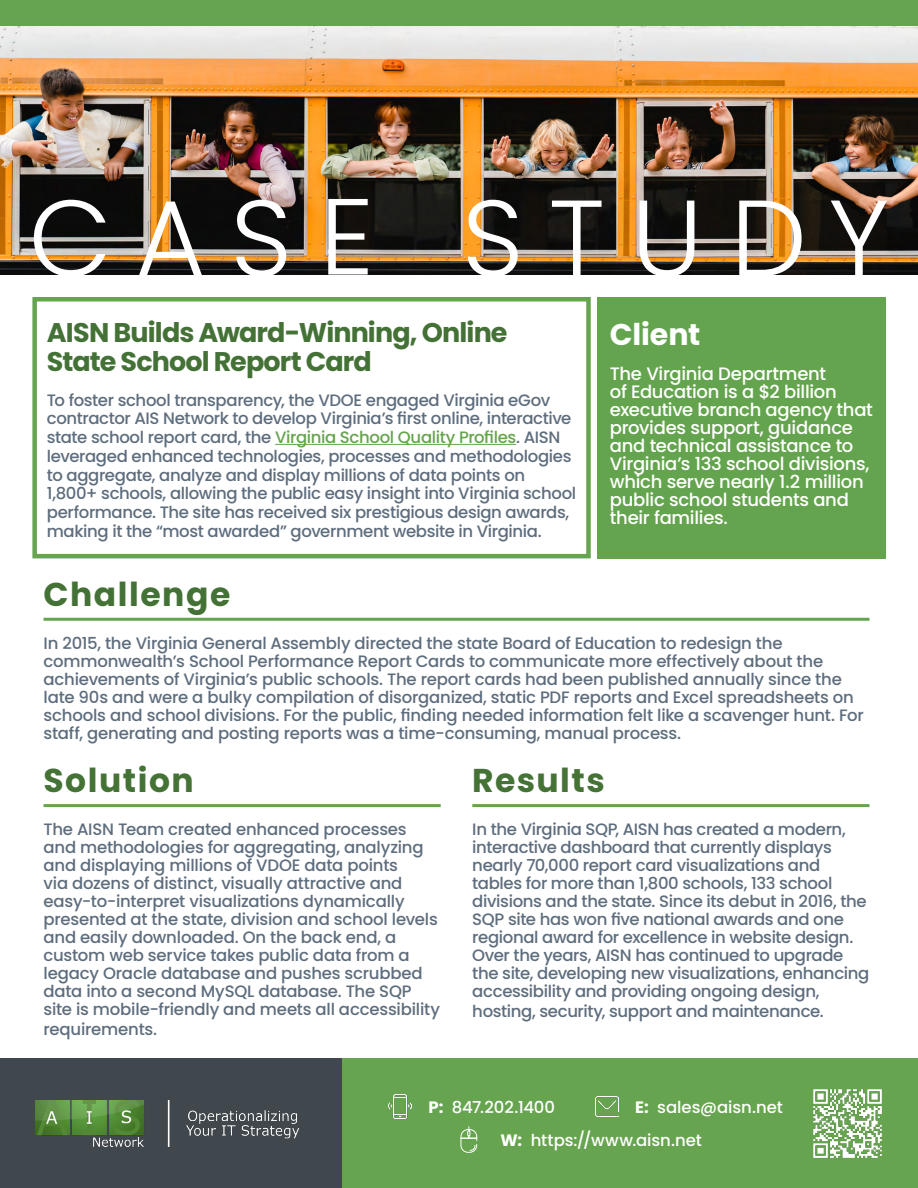
<style>
.page{position:relative;width:918px;height:1188px;background:#fff}
.page>*{position:absolute;margin:0;border:0;box-sizing:border-box;transform-origin:0 0}
.t1{font:300 108px "Poppins";letter-spacing:.23em;color:#fff}
.t2{font:700 33px "Poppins";letter-spacing:.045em;color:#457336}
.t3{font:700 33px "Poppins";letter-spacing:.045em;color:#447236}
.t4{font:700 30px "Poppins";letter-spacing:-.005em;color:#fff}
.t5{font:700 27px/28.5px "Poppins";letter-spacing:-.035em;color:#447236}
.t6{font:500 18px/18px "Poppins";letter-spacing:-.015em;color:#fff}
.t7{font:500 16.5px/18px "Poppins";letter-spacing:-.02em;color:#5e6d7d}
.t8{font:500 16.5px "Poppins";letter-spacing:-.005em;color:#fff}
.s1{color:#65a44d}
.s2{font-weight:700}
</style>
<div class="page">
<img style="left:0;top:26px;width:918px;height:248px">
<div style="left:0;top:0;width:918px;height:26px;background:#66a44f"></div>
<div style="left:32px;top:297px;width:559px;height:261px;border:4px solid #66a44f"></div>
<hr style="left:275px;top:444px;width:241px;height:1px;background:#65a44d">
<div style="left:597px;top:297px;width:289px;height:261px;background:#65a44e"></div>
<div style="left:44px;top:1059px;width:874px;height:129px;background:#66a44f"></div>
<img style="left:813px;top:1089px;width:69px;height:69px">
<svg style="left:460px;top:1127px;width:17px;height:26px"></svg>
<div style="left:0;top:1059px;width:342px;height:129px;background:#41484d"></div>
<img style="left:36px;top:1100px;width:263px;height:47px">
<hr style="left:44px;top:618px;width:825px;height:3px;background:#65a44e">
<hr style="left:44px;top:804px;width:397px;height:3px;background:#65a44e">
<hr style="left:472px;top:804px;width:397px;height:3px;background:#65a44e">
<img style="left:596px;top:1096px;width:23px;height:21px">
<img style="left:388px;top:1094px;width:24px;height:25px">
<h1 class="t1" style="left:29px;top:176px;width:862px">CASE STUDY</h1>
<h3 class="t5" style="left:47px;top:319px;width:462px">AISN Builds Award-Winning, Online<br>State School Report Card</h3>
<p class="t7" style="left:47px;top:391px;width:531px;line-height:18.8px">To foster school transparency, the VDOE engaged Virginia eGov contractor AIS Network to develop Virginia’s first online, interactive state school report card, the <span class="s1">Virginia School Quality Profiles</span>. AISN leveraged enhanced technologies, processes and methodologies to aggregate, analyze and display millions of data points on 1,800+ schools, allowing the public easy insight into Virginia school performance. The site has received six prestigious design awards, making it the “most awarded” government website in Virginia.</p>
<h3 class="t4" style="left:610px;top:317px;width:92px">Client</h3>
<p class="t6" style="left:610px;top:365px;width:265px">The Virginia Department<br>of Education is a $2 billion executive branch agency that provides support, guidance and technical assistance to<br>Virginia’s 133 school divisions, which serve nearly 1.2 million public school students and their families.</p>
<h2 class="t3" style="left:44px;top:575px;width:188px">Challenge</h2>
<p class="t7" style="left:44px;top:634px;width:822px">In 2015, the Virginia General Assembly directed the state Board of Education to redesign the commonwealth’s School Performance Report Cards to communicate more effectively about the achievements of Virginia’s public schools. The report cards had been published annually since the late 90s and were a bulky compilation of disorganized, static PDF reports and Excel spreadsheets on schools and school divisions. For the public, finding needed information felt like a scavenger hunt. For staff, generating and posting reports was a time-consuming, manual process.</p>
<h2 class="t2" style="left:44px;top:761px;width:152px">Solution</h2>
<p class="t7" style="left:44px;top:820px;width:398px">The AISN Team created enhanced processes and methodologies for aggregating, analyzing and displaying millions of VDOE data points<br>via dozens of distinct, visually attractive and easy-to-interpret visualizations dynamically presented at the state, division and school levels and easily downloaded. On the back end, a custom web service takes public data from a legacy Oracle database and pushes scrubbed data into a second MySQL database. The SQP site is mobile-friendly and meets all accessibility</p>
<p class="t7" style="left:44px;top:1020px;width:115px">requirements.</p>
<h2 class="t2" style="left:472px;top:761px;width:134px">Results</h2>
<p class="t7" style="left:472px;top:820px;width:399px">In the Virginia SQP, AISN has created a modern, interactive dashboard that currently displays nearly 70,000 report card visualizations and tables for more than 1,800 schools, 133 school divisions and the state. Since its debut in 2016, the SQP site has won five national awards and one regional award for excellence in website design.<br>Over the years, AISN has continued to upgrade the site, developing new visualizations, enhancing accessibility and providing ongoing design,</p>
<p class="t7" style="left:472px;top:1002px;width:353px">hosting, security, support and maintenance.</p>
<p class="t8" style="left:428px;top:1098px;width:128px"><span class="s2">P:</span> 847.202.1400</p>
<p class="t8" style="left:635px;top:1098px;width:149px"><span class="s2">E:</span> sales@aisn.net</p>
<p class="t8" style="left:500px;top:1131px;width:203px"><span class="s2">W:</span> https://www.aisn.net</p>
</div>
